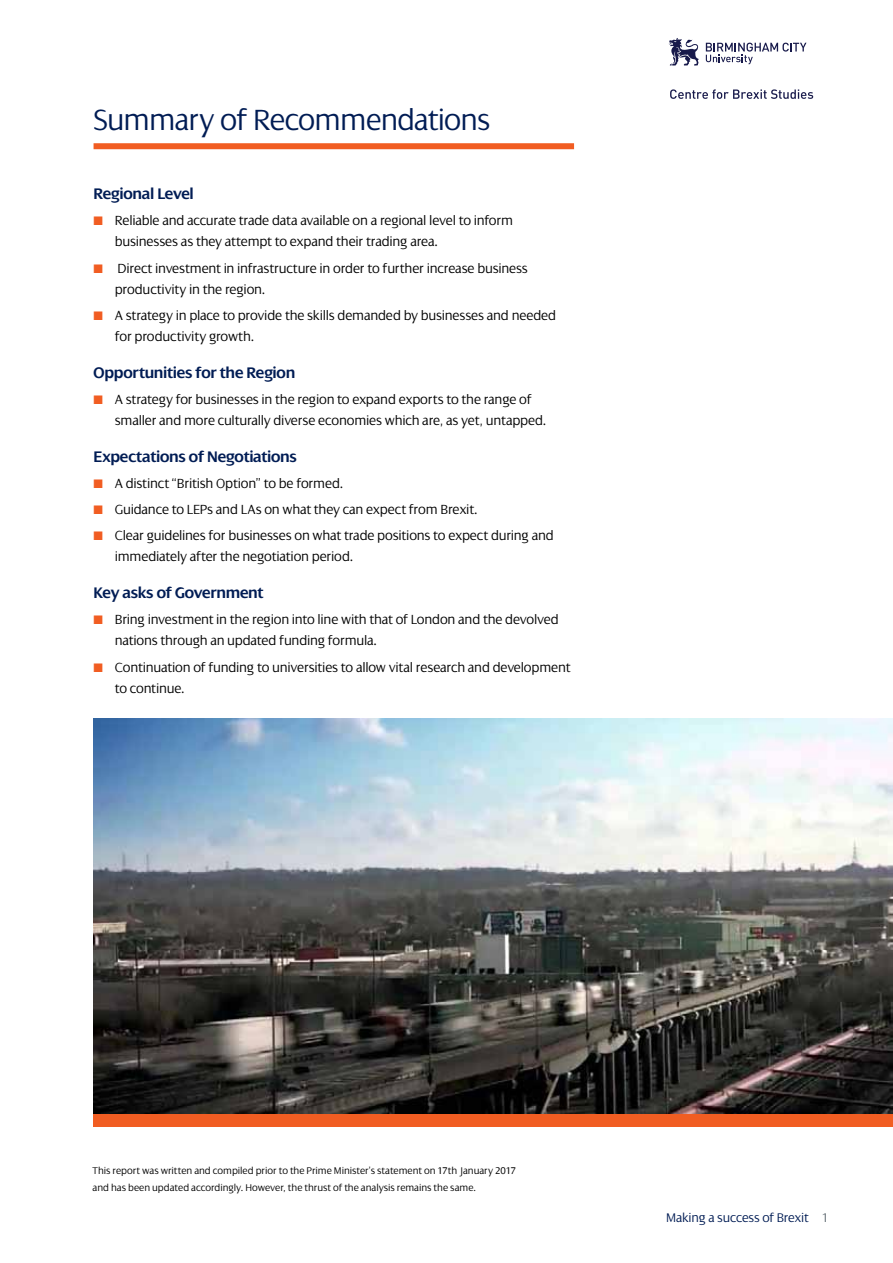
<style>
.page{position:relative;width:893px;height:1263px;background:#fff}
.page>*{position:absolute;margin:0;border:0;box-sizing:border-box;transform-origin:0 0}
.t1{font:300 31.5px "Dialog";letter-spacing:-.03em;color:#001c54}
.t2{font:600 16.5px "Dialog";letter-spacing:-.015em;color:#001c54}
.t3{font:300 14.25px/21px "Dialog";letter-spacing:-.015em;color:#000}
.t4{font:300 13.5px "Dialog";letter-spacing:-.01em;color:#001c54}
.t5{font:300 10.5px/16.5px "Dialog";letter-spacing:-.005em;color:#000}
.s1{font-family:"European Pi Three";font-weight:400;color:#f15d22}
.s2{color:#6a747b}
</style>
<div class="page">
<svg style="left:668px;top:38px;width:31px;height:28px"></svg>
<svg style="left:706px;top:43px;width:100px;height:21px"></svg>
<svg style="left:670px;top:89px;width:143px;height:10px"></svg>
<div style="left:94px;top:143px;width:480px;height:6px;background:#f15d22"></div>
<img style="left:94px;top:719px;width:799px;height:395px">
<div style="left:94px;top:1114px;width:799px;height:13px;background:#f15d22"></div>
<h1 class="t1" style="left:94px;top:103px;width:398px">Summary of Recommendations</h1>
<p class="t2" style="left:94px;top:185px;width:102px">Regional Level</p>
<p class="t3" style="left:115px;top:210px;width:400px;text-indent:-21px"><span class="s1">K</span> Reliable and accurate trade data available on a regional level to inform businesses as they attempt to expand their trading area.</p>
<p class="t3" style="left:115px;top:258px;width:415px;text-indent:-21px"><span class="s1">K</span> Direct investment in infrastructure in order to further increase business productivity in the region.</p>
<p class="t3" style="left:115px;top:305px;width:443px;text-indent:-21px"><span class="s1">K</span> A strategy in place to provide the skills demanded by businesses and needed for productivity growth.</p>
<p class="t2" style="left:94px;top:363px;width:203px">Opportunities for the Region</p>
<p class="t3" style="left:115px;top:389px;width:433px;text-indent:-21px"><span class="s1">K</span> A strategy for businesses in the region to expand exports to the range of smaller and more culturally diverse economies which are, as yet, untapped.</p>
<p class="t2" style="left:94px;top:447px;width:205px">Expectations of Negotiations</p>
<p class="t3" style="left:94px;top:470px;width:462px;line-height:26.2px"><span class="s1">K</span> A distinct “British Option” to be formed.<br><span class="s1">K</span> Guidance to LEPs and LAs on what they can expect from Brexit.<br><span class="s1">K</span> Clear guidelines for businesses on what trade positions to expect during and</p>
<p class="t3" style="left:115px;top:546px;width:240px">immediately after the negotiation period.</p>
<p class="t2" style="left:94px;top:584px;width:172px">Key asks of Government</p>
<p class="t3" style="left:115px;top:609px;width:445px;text-indent:-21px"><span class="s1">K</span> Bring investment in the region into line with that of London and the devolved nations through an updated funding formula.</p>
<p class="t3" style="left:115px;top:657px;width:457px;text-indent:-21px"><span class="s1">K</span> Continuation of funding to universities to allow vital research and development to continue.</p>
<p class="t5" style="left:93px;top:1162px;width:425px">This report was written and compiled prior to the Prime Minister’s statement on 17th January 2017 and has been updated accordingly. However, the thrust of the analysis remains the same.</p>
<p class="t4" style="left:666px;top:1210px;width:165px">Making a success of Brexit <span class="s2">1</span></p>
</div>
